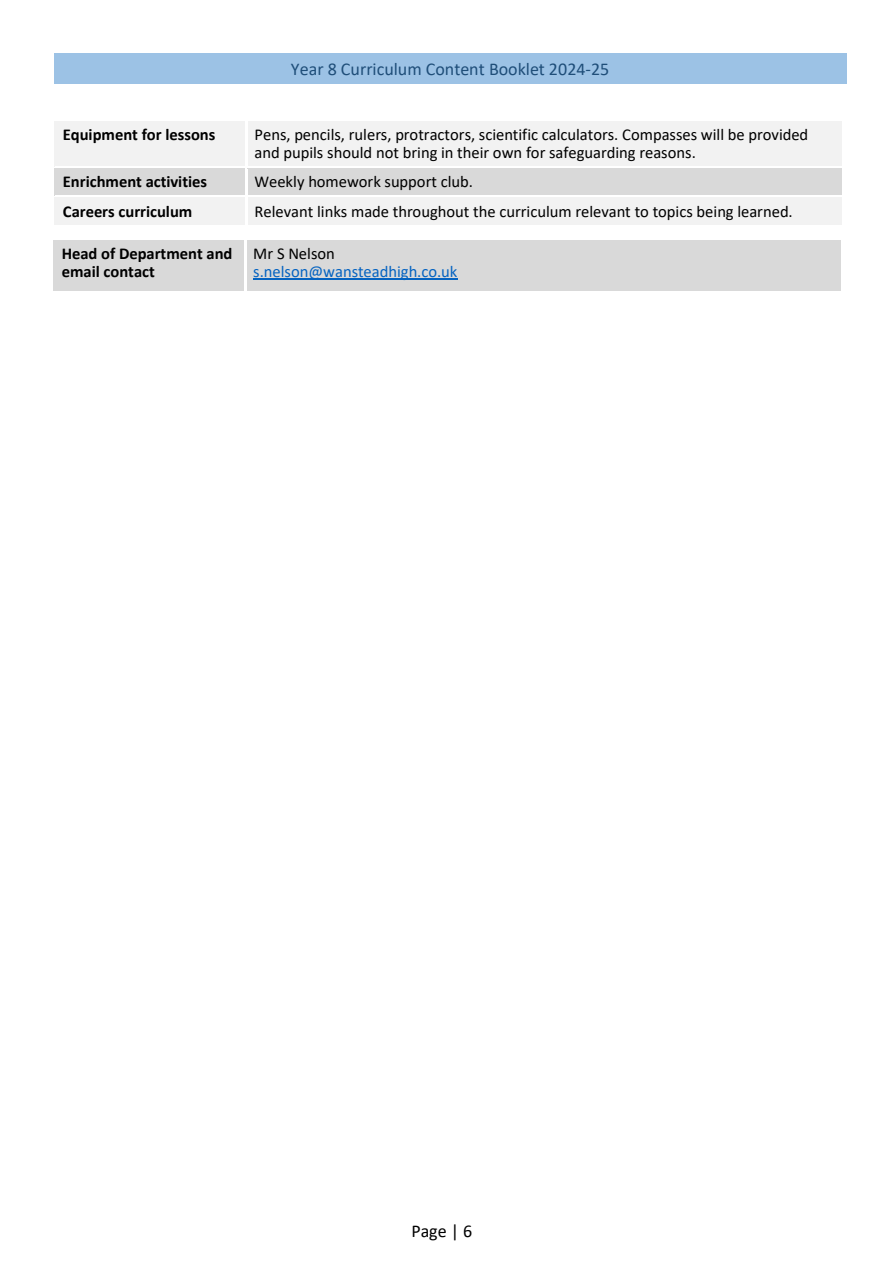
<style>
.page{position:relative;width:893px;height:1264px;background:#fff}
.page>*{position:absolute;margin:0;border:0;box-sizing:border-box;transform-origin:0 0}
.t1{font:18px "Calibri";color:#1f4e79}
.t2{font:18px "Calibri";color:#000}
.t3{font:16.5px/18px "Calibri";color:#000}
.t4{font:700 16.5px/18px "Calibri";letter-spacing:-.005em;color:#000}
.t5{font:16.5px/18px "Calibri";color:#0563c1}
.s1{color:#000}
</style>
<div class="page">
<div style="left:54px;top:53px;width:792px;height:31px;background:#9cc2e5"></div>
<div style="left:55px;top:121px;width:190px;height:45px;background:#f2f2f2"></div>
<div style="left:247px;top:121px;width:595px;height:45px;background:#f2f2f2"></div>
<div style="left:55px;top:168px;width:190px;height:27px;background:#d9d9d9"></div>
<div style="left:247px;top:168px;width:595px;height:27px;background:#d9d9d9"></div>
<div style="left:55px;top:198px;width:190px;height:27px;background:#f2f2f2"></div>
<div style="left:247px;top:198px;width:595px;height:27px;background:#f2f2f2"></div>
<hr style="left:55px;top:197px;width:190px;height:1px;background:#f2f2f2">
<hr style="left:247px;top:197px;width:595px;height:1px;background:#f2f2f2">
<div style="left:54px;top:240px;width:190px;height:50px;background:#d9d9d9"></div>
<div style="left:246px;top:240px;width:594px;height:50px;background:#d9d9d9"></div>
<hr style="left:253px;top:278px;width:204px;height:1px;background:#0563c1">
<p class="t1" style="left:291px;top:56px;width:320px">Year 8 Curriculum Content Booklet 2024-25</p>
<p class="t4" style="left:63px;top:125px;width:154px">Equipment for lessons</p>
<p class="t3" style="left:254px;top:125px;width:555px">Pens, pencils, rulers, protractors, scientific calculators. Compasses will be provided and pupils should not bring in their own for safeguarding reasons.</p>
<p class="t4" style="left:63px;top:173px;width:146px">Enrichment activities</p>
<p class="t3" style="left:254px;top:172px;width:220px">Weekly homework support club.</p>
<p class="t4" style="left:63px;top:202px;width:131px">Careers curriculum</p>
<p class="t3" style="left:254px;top:202px;width:539px">Relevant links made throughout the curriculum relevant to topics being learned.</p>
<p class="t4" style="left:62px;top:244px;width:172px">Head of Department and email contact</p>
<p class="t5" style="left:253px;top:244px;width:206px"><span class="s1">Mr S Nelson </span>s.nelson@wansteadhigh.co.uk</p>
<p class="t2" style="left:411px;top:1218px;width:62px">Page | 6</p>
</div>
